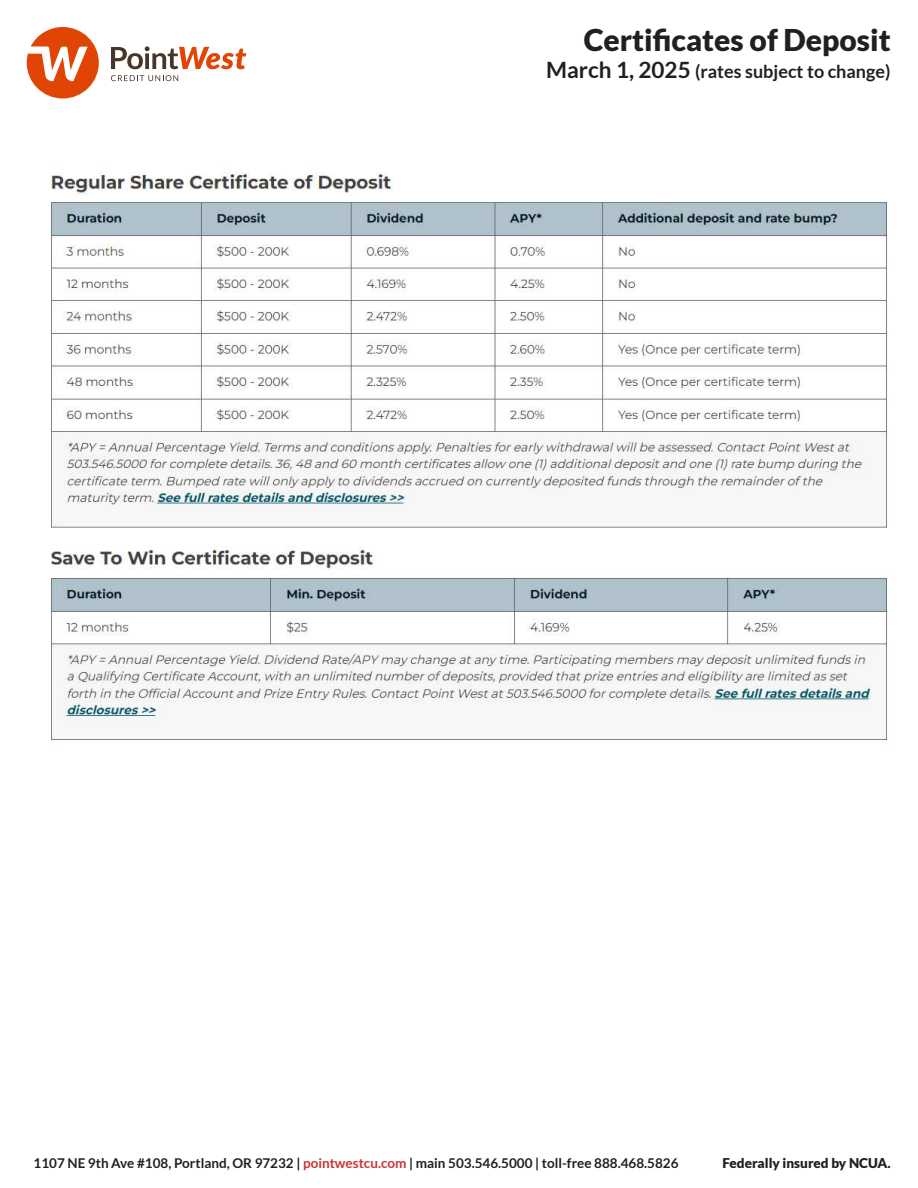
<style>
.page{position:relative;width:918px;height:1188px;background:#fff}
.page>*{position:absolute;margin:0;border:0;box-sizing:border-box;transform-origin:0 0}
.t1{font:900 30px "Lato";color:#221f1f}
.t2{font:700 18px "Lato";color:#221f1f}
.t3{font:700 13.5px "Lato";color:#221f1f}
.t4{font:900 13.5px "Lato";color:#221f1f}
.s1{font-size:22.5px}
.s2{color:#c33}
</style>
<div class="page">
<svg style="left:111px;top:46px;width:135px;height:23px"></svg>
<svg style="left:111px;top:75px;width:67px;height:6px"></svg>
<svg style="left:27px;top:27px;width:72px;height:71px"></svg>
<img style="left:51px;top:172px;width:837px;height:571px">
<h1 class="t1" style="left:584px;top:23px;width:309px">Certificates of Deposit</h1>
<h2 class="t2" style="left:546px;top:63px;width:346px"><span class="s1">March 1, 2025</span> (rates subject to change)</h2>
<p class="t3" style="left:34px;top:1157px;width:647px">1107 NE 9th Ave #108, Portland, OR 97232 | <span class="s2">pointwestcu.com</span> | main 503.546.5000 | toll-free 888.468.5826</p>
<p class="t4" style="left:723px;top:1158px;width:170px">Federally insured by NCUA.</p>
</div>
